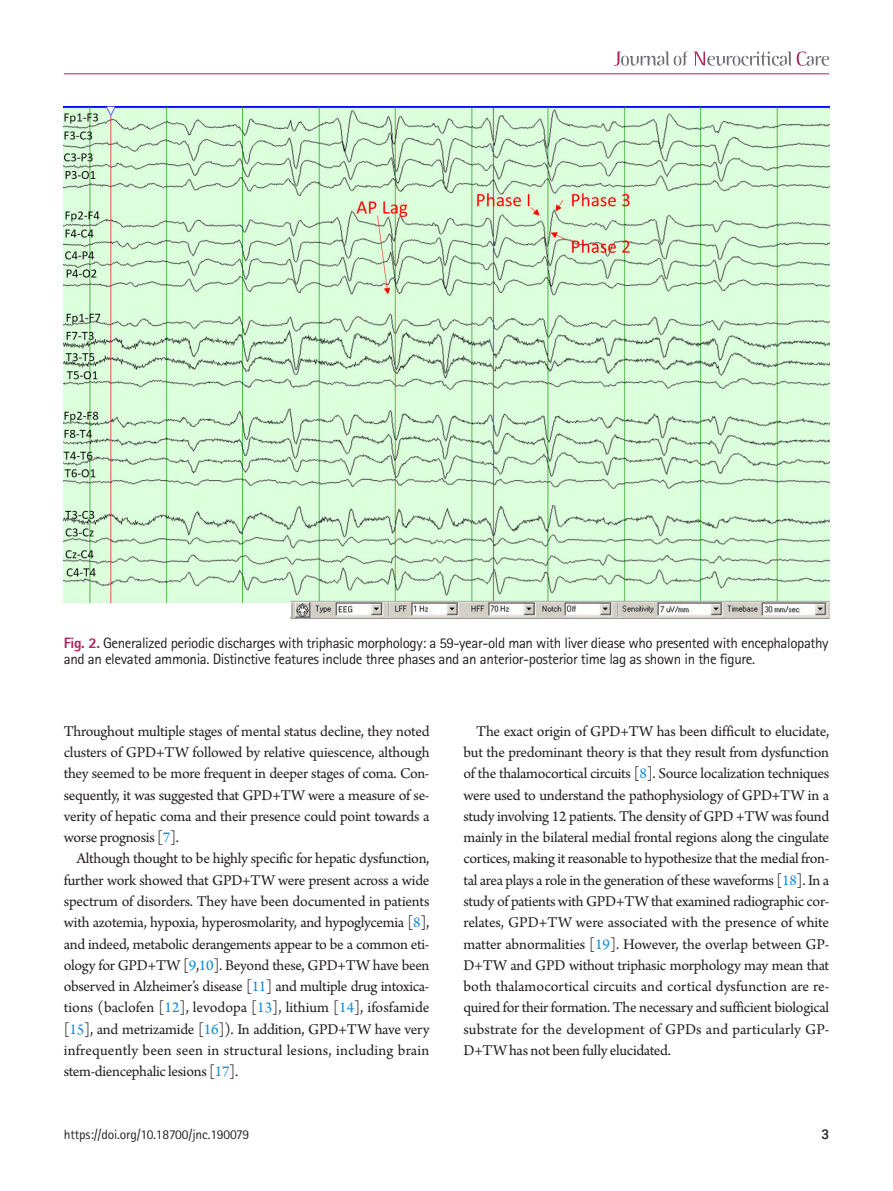
<style>
.page{position:relative;width:893px;height:1191px;background:#fff}
.page>*{position:absolute;margin:0;border:0;box-sizing:border-box;transform-origin:0 0}
.body{font:15.75px/21.3px "Arno Pro";letter-spacing:-.015em;color:#231f20;text-align:justify}
.fig-caption{font:15px/16.5px "Rotis Sans Serif Std";letter-spacing:-.025em;color:#231f20}
.t1{font:13.5px "Rotis Sans Serif Std";letter-spacing:-.01em;color:#231f20}
.t2{font:500 13.5px "Roboto";color:#231f20}
.s1{font-weight:800;color:#ad2259}
.s2{color:#0b88de}
</style>
<div class="page">
<img style="left:64px;top:106px;width:765px;height:512px">
<hr style="left:64px;top:73px;width:765px;height:1px;background:#ad2259">
<svg style="left:614px;top:51px;width:215px;height:15px"></svg>
<p class="fig-caption" style="left:64px;top:634px;width:766px"><span class="s1">Fig. 2.</span> Generalized periodic discharges with triphasic morphology: a 59-year-old man with liver diease who presented with encephalopathy and an elevated ammonia. Distinctive features include three phases and an anterior-posterior time lag as shown in the figure.</p>
<p class="body" style="left:64px;top:721px;width:367px">Throughout multiple stages of mental status decline, they noted clusters of GPD+TW followed by relative quiescence, although they seemed to be more frequent in deeper stages of coma. Con&shy;sequently, it was suggested that GPD+TW were a measure of se&shy;verity of hepatic coma and their presence could point towards a worse prognosis [<span class="s2">7</span>].</p>
<p class="body" style="left:64px;top:849px;width:367px;text-indent:13px">Although thought to be highly specific for hepatic dysfunction, further work showed that GPD+TW were present across a wide spectrum of disorders. They have been documented in patients with azotemia, hypoxia, hyperosmolarity, and hypoglycemia [<span class="s2">8</span>], and indeed, metabolic derangements appear to be a common eti&shy;ology for GPD+TW [<span class="s2">9</span>,<span class="s2">10</span>]. Beyond these, GPD+TW have been observed in Alzheimer’s disease [<span class="s2">11</span>] and multiple drug intoxica&shy;tions (baclofen [<span class="s2">12</span>], levodopa [<span class="s2">13</span>], lithium [<span class="s2">14</span>], ifosfamide [<span class="s2">15</span>], and metrizamide [<span class="s2">16</span>]). In addition, GPD+TW have very infrequently been seen in structural lesions, including brain stem-diencephalic lesions [<span class="s2">17</span>].</p>
<p class="body" style="left:463px;top:721px;width:367px;text-indent:13px">The exact origin of GPD+TW has been difficult to elucidate, but the predominant theory is that they result from dysfunction of the thalamocortical circuits [<span class="s2">8</span>]. Source localization techniques were used to understand the pathophysiology of GPD+TW in a study involving 12 patients. The density of GPD +TW was found mainly in the bilateral medial frontal regions along the cingulate cortices, making it reasonable to hypothesize that the medial fron&shy;tal area plays a role in the generation of these waveforms [<span class="s2">18</span>]. In a study of patients with GPD+TW that examined radiographic cor&shy;relates, GPD+TW were associated with the presence of white matter abnormalities [<span class="s2">19</span>]. However, the overlap between GP-D+TW and GPD without triphasic morphology may mean that both thalamocortical circuits and cortical dysfunction are re&shy;quired for their formation. The necessary and sufficient biological substrate for the development of GPDs and particularly GP-D+TW has not been fully elucidated.</p>
<p class="t1" style="left:64px;top:1126px;width:187px">https://doi.org/10.18700/jnc.190079</p>
<p class="t2" style="left:821px;top:1124px;width:9px">3</p>
</div>
